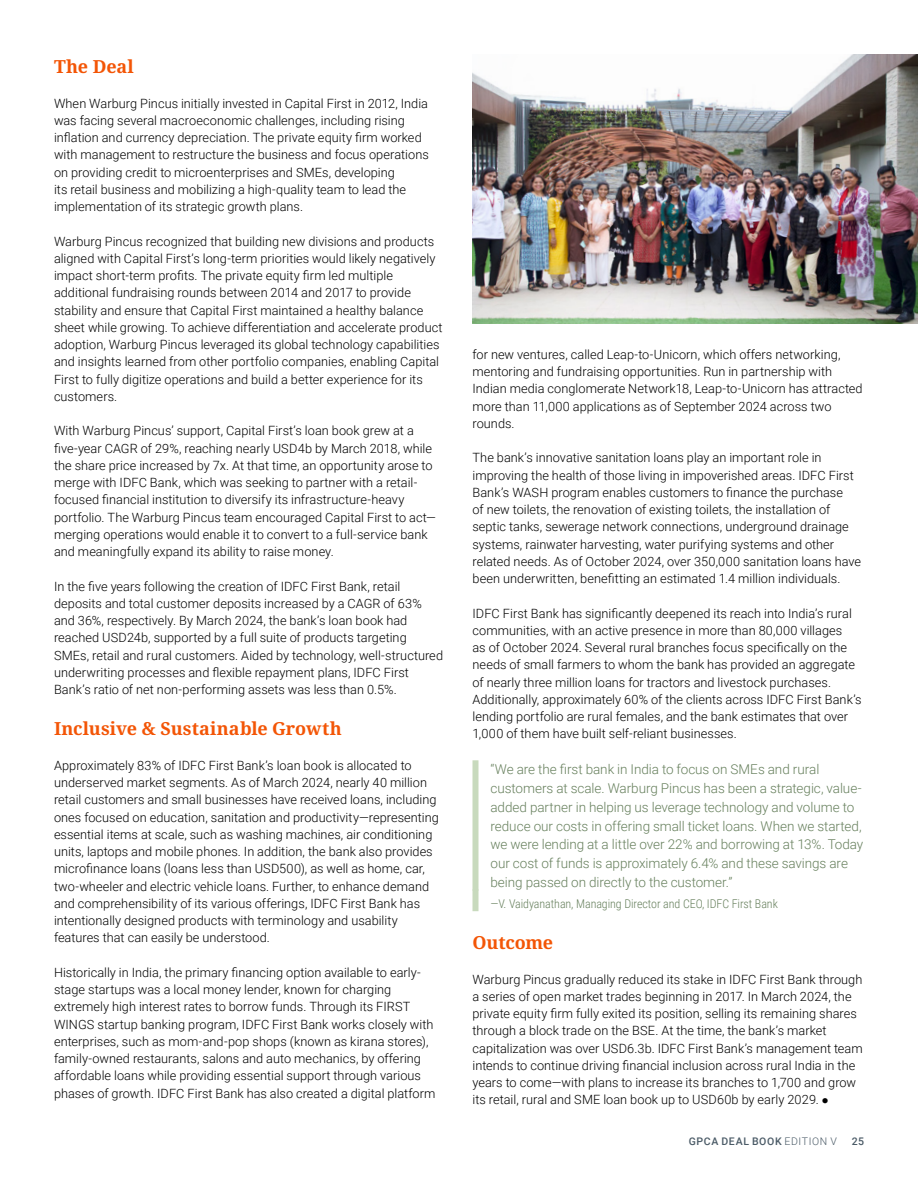
<style>
.page{position:relative;width:918px;height:1188px;background:#fff}
.page>*{position:absolute;margin:0;border:0;box-sizing:border-box;transform-origin:0 0}
.Body_Header{font:700 18px "Noto Serif";letter-spacing:-.005em;color:#f35506}
.Pull_Quote{font:300 13.5px/18.8px "Roboto";letter-spacing:-.005em;color:#67805d}
.Body_Text{font:300 12.75px/17.2px "Roboto";letter-spacing:.005em;color:#000}
.Pull_Quote_Attribution{font:300 12px "Roboto Condensed";letter-spacing:-.005em;color:#67805d}
.t1{font:500 10.5px "Roboto";letter-spacing:.06em;color:#4a5a66}
.s1{font-weight:300}
</style>
<div class="page">
<div style="left:472px;top:760px;width:6px;height:131px;background:#c8dabd"></div>
<div style="left:472px;top:889px;width:6px;height:22px;background:#c8dabd"></div>
<img style="left:472px;top:54px;width:446px;height:270px">
<p class="Body_Header" style="left:54px;top:54px;width:81px">The Deal</p>
<p class="Body_Text" style="left:54px;top:94px;width:376px">When Warburg Pincus initially invested in Capital First in 2012, India was facing several macroeconomic challenges, including rising inflation and currency depreciation. The private equity firm worked with management to restructure the business and focus operations on providing credit to microenterprises and SMEs, developing<br>its retail business and mobilizing a high-quality team to lead the implementation of its strategic growth plans.</p>
<p class="Body_Text" style="left:54px;top:232px;width:390px">Warburg Pincus recognized that building new divisions and products aligned with Capital First’s long-term priorities would likely negatively impact short-term profits. The private equity firm led multiple additional fundraising rounds between 2014 and 2017 to provide stability and ensure that Capital First maintained a healthy balance sheet while growing. To achieve differentiation and accelerate product adoption, Warburg Pincus leveraged its global technology capabilities and insights learned from other portfolio companies, enabling Capital First to fully digitize operations and build a better experience for its customers.</p>
<p class="Body_Text" style="left:54px;top:422px;width:384px">With Warburg Pincus’ support, Capital First’s loan book grew at a five-year CAGR of 29%, reaching nearly USD4b by March 2018, while the share price increased by 7x. At that time, an opportunity arose to merge with IDFC Bank, which was seeking to partner with a retail&shy;focused financial institution to diversify its infrastructure-heavy portfolio. The Warburg Pincus team encouraged Capital First to act— merging operations would enable it to convert to a full-service bank and meaningfully expand its ability to raise money.</p>
<p class="Body_Text" style="left:54px;top:577px;width:391px">In the five years following the creation of IDFC First Bank, retail deposits and total customer deposits increased by a CAGR of 63% and 36%, respectively. By March 2024, the bank’s loan book had reached USD24b, supported by a full suite of products targeting SMEs, retail and rural customers. Aided by technology, well-structured underwriting processes and flexible repayment plans, IDFC First Bank’s ratio of net non-performing assets was less than 0.5%.</p>
<p class="Body_Header" style="left:54px;top:716px;width:289px">Inclusive &amp; Sustainable Growth</p>
<p class="Body_Text" style="left:54px;top:756px;width:386px">Approximately 83% of IDFC First Bank’s loan book is allocated to underserved market segments. As of March 2024, nearly 40 million retail customers and small businesses have received loans, including ones focused on education, sanitation and productivity—representing essential items at scale, such as washing machines, air conditioning units, laptops and mobile phones. In addition, the bank also provides microfinance loans (loans less than USD500), as well as home, car, two-wheeler and electric vehicle loans. Further, to enhance demand and comprehensibility of its various offerings, IDFC First Bank has intentionally designed products with terminology and usability features that can easily be understood.</p>
<p class="Body_Text" style="left:54px;top:963px;width:383px">Historically in India, the primary financing option available to early&shy;stage startups was a local money lender, known for charging extremely high interest rates to borrow funds. Through its FIRST WINGS startup banking program, IDFC First Bank works closely with enterprises, such as mom-and-pop shops (known as kirana stores), family-owned restaurants, salons and auto mechanics, by offering affordable loans while providing essential support through various phases of growth. IDFC First Bank has also created a digital platform</p>
<p class="Body_Text" style="left:472px;top:345px;width:392px">for new ventures, called Leap-to-Unicorn, which offers networking, mentoring and fundraising opportunities. Run in partnership with Indian media conglomerate Network18, Leap-to-Unicorn has attracted more than 11,000 applications as of September 2024 across two rounds.</p>
<p class="Body_Text" style="left:472px;top:449px;width:390px">The bank’s innovative sanitation loans play an important role in improving the health of those living in impoverished areas. IDFC First Bank’s WASH program enables customers to finance the purchase<br>of new toilets, the renovation of existing toilets, the installation of septic tanks, sewerage network connections, underground drainage systems, rainwater harvesting, water purifying systems and other related needs. As of October 2024, over 350,000 sanitation loans have been underwritten, benefitting an estimated 1.4 million individuals.</p>
<p class="Body_Text" style="left:472px;top:604px;width:391px">IDFC First Bank has significantly deepened its reach into India’s rural communities, with an active presence in more than 80,000 villages<br>as of October 2024. Several rural branches focus specifically on the needs of small farmers to whom the bank has provided an aggregate of nearly three million loans for tractors and livestock purchases.<br>Additionally, approximately 60% of the clients across IDFC First Bank’s lending portfolio are rural females, and the bank estimates that over 1,000 of them have built self-reliant businesses.</p>
<p class="Pull_Quote" style="left:490px;top:760px;width:374px">“We are the first bank in India to focus on SMEs and rural customers at scale. Warburg Pincus has been a strategic, value&shy;added partner in helping us leverage technology and volume to reduce our costs in offering small ticket loans. When we started, we were lending at a little over 22% and borrowing at 13%. Today our cost of funds is approximately 6.4% and these savings are being passed on directly to the customer.”</p>
<p class="Pull_Quote_Attribution" style="left:490px;top:895px;width:289px">—V. Vaidyanathan, Managing Director and CEO, IDFC First Bank</p>
<p class="Body_Header" style="left:472px;top:930px;width:82px">Outcome</p>
<p class="Body_Text" style="left:472px;top:970px;width:392px">Warburg Pincus gradually reduced its stake in IDFC First Bank through a series of open market trades beginning in 2017. In March 2024, the private equity firm fully exited its position, selling its remaining shares through a block trade on the BSE. At the time, the bank’s market capitalization was over USD6.3b. IDFC First Bank’s management team intends to continue driving financial inclusion across rural India in the years to come—with plans to increase its branches to 1,700 and grow its retail, rural and SME loan book up to USD60b by early 2029. ●</p>
<p class="t1" style="left:689px;top:1134px;width:150px">GPCA DEAL BOOK <span class="s1">EDITION V</span></p>
<p class="t1" style="left:852px;top:1134px;width:14px">25</p>
</div>
